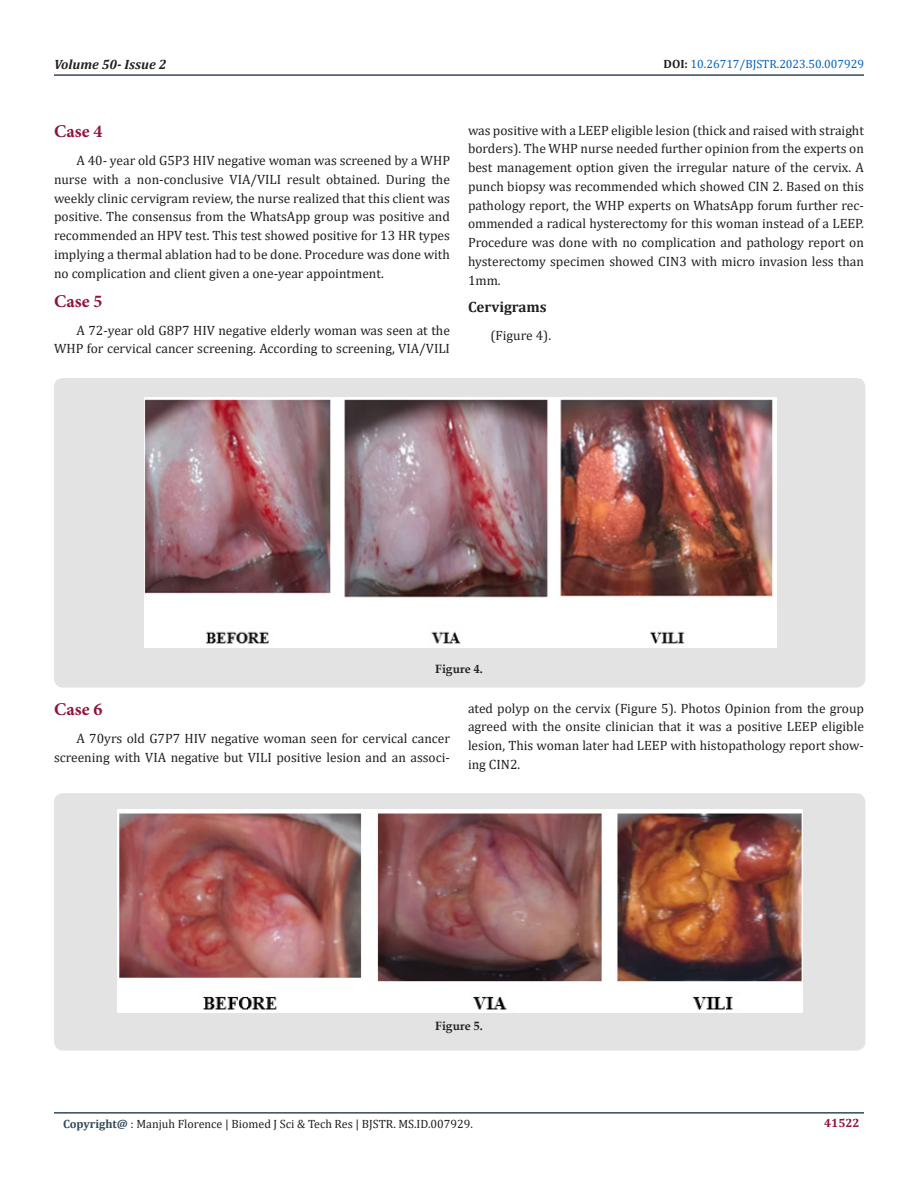
<style>
.page{position:relative;width:918px;height:1188px;background:#fff}
.page>*{position:absolute;margin:0;border:0;box-sizing:border-box;transform-origin:0 0}
.t1{font:700 18px "Minion Pro";letter-spacing:.01em;color:#8f133a}
.t2{font:700 15px "Cambria";color:#231f20}
.t3{font:13.5px/18.8px "Cambria";color:#231f20;text-align:justify}
.t4{font:italic 700 13.5px "Cambria";color:#231f20}
.t5{font:12px "Cambria";color:#231f20}
.t6{font:12px "Cambria";color:#0563c1}
.t7{font:700 12px "Book Antiqua";color:#231f20}
.t8{font:700 12px "Cambria";color:#8f133a}
.s1{font-weight:700;color:#231f20}
.s2{font-weight:700;color:#34495e}
</style>
<div class="page">
<hr style="left:54px;top:1112px;width:810px;height:2px;background:#34495e">
<hr style="left:54px;top:74px;width:810px;height:2px;background:#34495e">
<div style="left:54px;top:378px;width:811px;height:310px;background:#e3e3e3;border-radius:9px"></div>
<img style="left:144px;top:397px;width:632px;height:250px">
<div style="left:54px;top:793px;width:811px;height:258px;background:#e3e3e3;border-radius:9px"></div>
<img style="left:118px;top:810px;width:685px;height:202px">
<p class="t4" style="left:54px;top:55px;width:114px">Volume 50- Issue 2</p>
<p class="t6" style="left:664px;top:57px;width:202px"><span class="s1">DOI:</span> 10.26717/BJSTR.2023.50.007929</p>
<p class="t1" style="left:54px;top:119px;width:50px">Case 4</p>
<p class="t3" style="left:54px;top:151px;width:398px;text-indent:22px">A 40- year old G5P3 HIV negative woman was screened by a WHP nurse with a non-conclusive VIA/VILI result obtained. During the weekly clinic cervigram review, the nurse realized that this client was positive. The consensus from the WhatsApp group was positive and recommended an HPV test. This test showed positive for 13 HR types implying a thermal ablation had to be done. Procedure was done with no complication and client given a one-year appointment.</p>
<p class="t1" style="left:54px;top:288px;width:50px">Case 5</p>
<p class="t3" style="left:54px;top:321px;width:398px;text-align:right">A 72-year old G8P7 HIV negative elderly woman was seen at the<br>WHP for cervical cancer screening. According to screening, VIA/VILI</p>
<p class="t3" style="left:468px;top:121px;width:398px">was positive with a LEEP eligible lesion (thick and raised with straight borders). The WHP nurse needed further opinion from the experts on best management option given the irregular nature of the cervix. A punch biopsy was recommended which showed CIN 2. Based on this pathology report, the WHP experts on WhatsApp forum further rec&shy;ommended a radical hysterectomy for this woman instead of a LEEP.<br>Procedure was done with no complication and pathology report on hysterectomy specimen showed CIN3 with micro invasion less than 1mm.</p>
<p class="t2" style="left:468px;top:297px;width:80px">Cervigrams</p>
<p class="t3" style="left:490px;top:326px;width:62px">(Figure 4).</p>
<p class="t7" style="left:435px;top:661px;width:49px">Figure 4.</p>
<p class="t1" style="left:54px;top:697px;width:50px">Case 6</p>
<p class="t3" style="left:54px;top:729px;width:398px;text-align:right">A 70yrs old G7P7 HIV negative woman seen for cervical cancer screening with VIA negative but VILI positive lesion and an associ-</p>
<p class="t3" style="left:468px;top:698px;width:397px">ated polyp on the cervix (Figure 5). Photos Opinion from the group agreed with the onsite clinician that it was a positive LEEP eligible lesion, This woman later had LEEP with histopathology report show&shy;ing CIN2.</p>
<p class="t7" style="left:435px;top:1018px;width:49px">Figure 5.</p>
<p class="t5" style="left:63px;top:1117px;width:412px"><span class="s2">Copyright@</span> : Manjuh Florence | Biomed J Sci &amp; Tech Res | BJSTR. MS.ID.007929.</p>
<p class="t8" style="left:824px;top:1115px;width:37px">41522</p>
</div>
